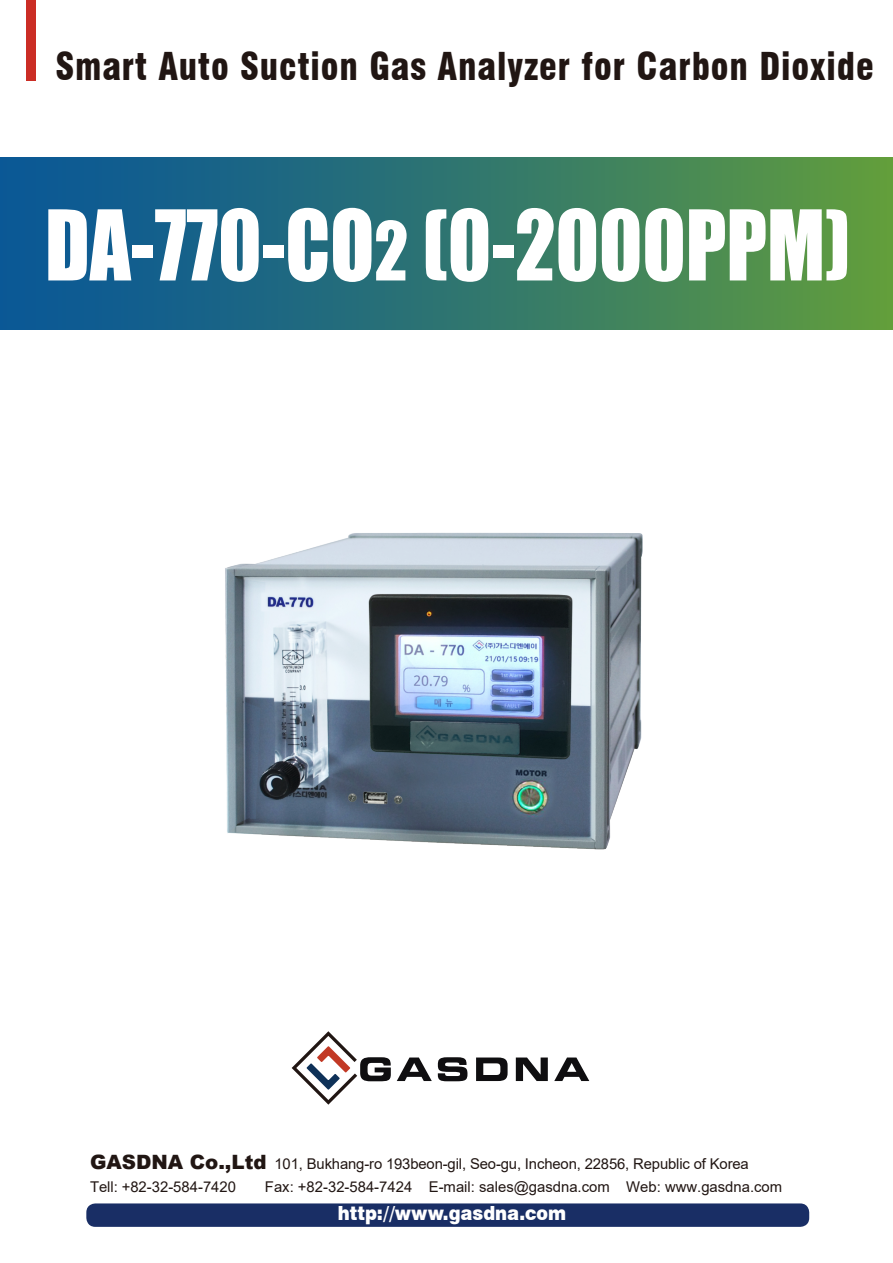
<style>
.page{position:relative;width:893px;height:1263px;background:#fff}
.page>*{position:absolute;margin:0;border:0;box-sizing:border-box;transform-origin:0 0}
.t1{font:90px "Impact";color:#fff;scale:.9 1}
.t2{font:900 condensed 37.5px "Swiss 721 BT";letter-spacing:.025em;color:#211613;scale:.96 1}
.t3{font:900 19.8px "Arial";color:#211613}
.t4{font:900 19.5px "Swiss 721 BT";color:#fff;scale:.9 1}
.t5{font:14.85px "Arial";letter-spacing:-.01em;color:#211613}
.s1{font-size:75px}
</style>
<div class="page">
<div style="left:86px;top:1203px;width:723px;height:24px;background:#192e65;border-radius:9px"></div>
<svg style="left:292px;top:1031px;width:99px;height:74px"></svg>
<svg style="left:397px;top:1057px;width:35px;height:24px"></svg>
<svg style="left:438px;top:1057px;width:29px;height:24px"></svg>
<svg style="left:476px;top:1057px;width:32px;height:24px"></svg>
<svg style="left:516px;top:1057px;width:32px;height:24px"></svg>
<svg style="left:554px;top:1057px;width:35px;height:24px"></svg>
<div style="left:0;top:158px;width:893px;height:171px;background:linear-gradient(to right,#03539d,#5e9b3f)"></div>
<div style="left:26px;top:0;width:10px;height:81px;background:#cb2d25"></div>
<img style="left:225px;top:533px;width:418px;height:317px">
<h2 class="t2" style="left:56px;top:44px;width:854px">Smart Auto Suction Gas Analyzer for Carbon Dioxide</h2>
<h1 class="t1" style="left:45px;top:175px;width:896px">DA-770-CO<span class="s1">2</span> (0-2000PPM)</h1>
<h3 class="t3" style="left:90px;top:1148px;width:178px">GASDNA Co.,Ltd</h3>
<p class="t5" style="left:90px;top:1176px;width:147px">Tell: +82-32-584-7420</p>
<p class="t5" style="left:265px;top:1176px;width:519px">Fax: +82-32-584-7424 E-mail: sales@gasdna.com Web: www.gasdna.com</p>
<p class="t5" style="left:275px;top:1154px;width:476px">101, Bukhang-ro 193beon-gil, Seo-gu, Incheon, 22856, Republic of Korea</p>
<h3 class="t4" style="left:338px;top:1201px;width:255px">http://www.gasdna.com</h3>
</div>
